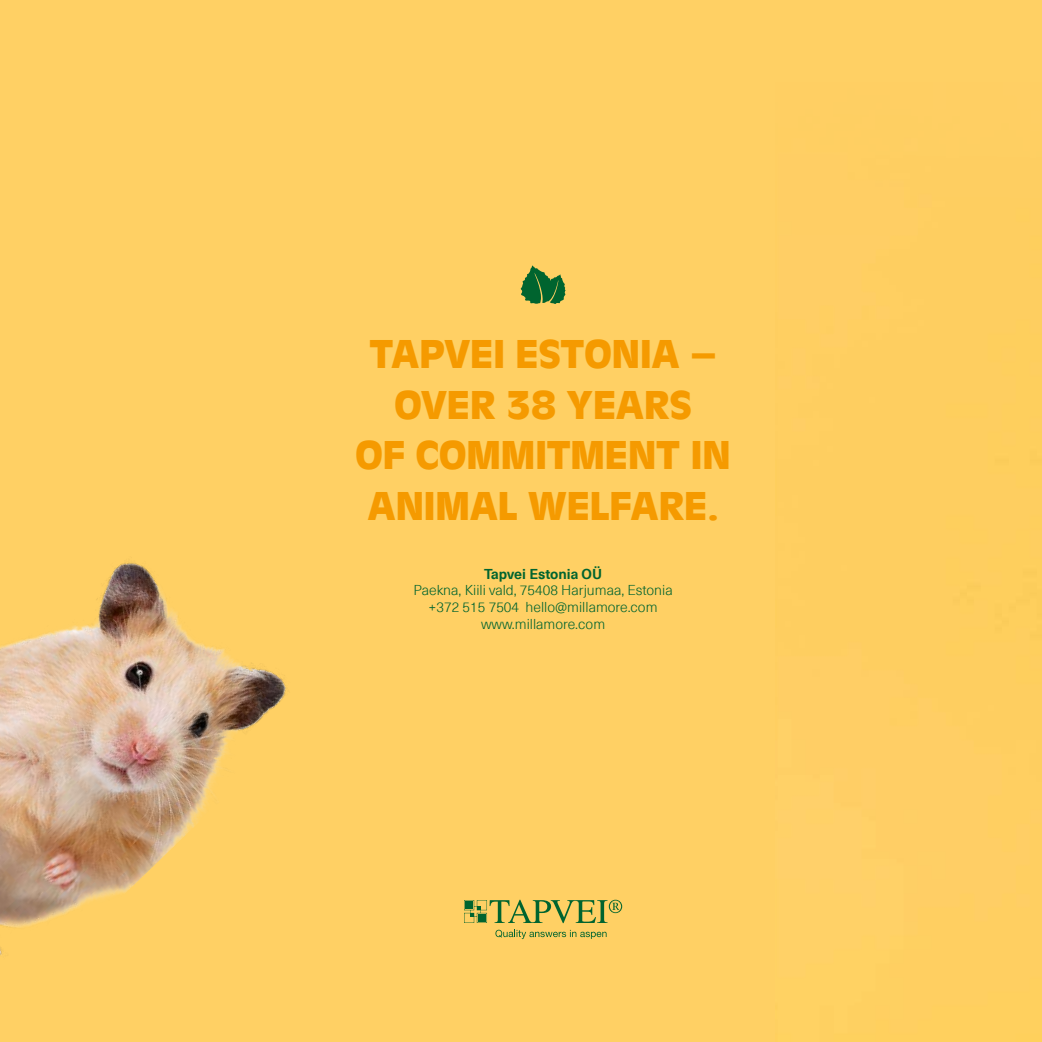
<style>
.page{position:relative;width:1042px;height:1042px;background:#ffd064}
.page>*{position:absolute;margin:0;border:0;box-sizing:border-box;transform-origin:0 0}
.t1{font:700 42px/50.4px "Antique Oli";color:#f59a00;text-align:center}
.t2{font:300 14px/16.8px "Neue Haas Unica W1 G";color:#00642f;text-align:center}
.t3{font:700 14px "Neue Haas Unica W1 G";color:#00642f}
</style>
<div class="page">
<svg style="left:520px;top:265px;width:45px;height:39px"></svg>
<svg style="left:464px;top:900px;width:158px;height:23px"></svg>
<svg style="left:495px;top:930px;width:111px;height:9px"></svg>
<img style="left:0;top:562px;width:286px;height:393px">
<h1 class="t1" style="left:355px;top:330px;width:377px">TAPVEI ESTONIA –<br>OVER 38 YEARS<br>OF COMMITMENT IN<br>ANIMAL WELFARE.</h1>
<p class="t3" style="left:484px;top:563px;width:120px">Tapvei Estonia OÜ</p>
<p class="t2" style="left:413px;top:581px;width:261px">Paekna, Kiili vald, 75408 Harjumaa, Estonia +372 515 7504 hello@millamore.com www.millamore.com</p>
</div>
